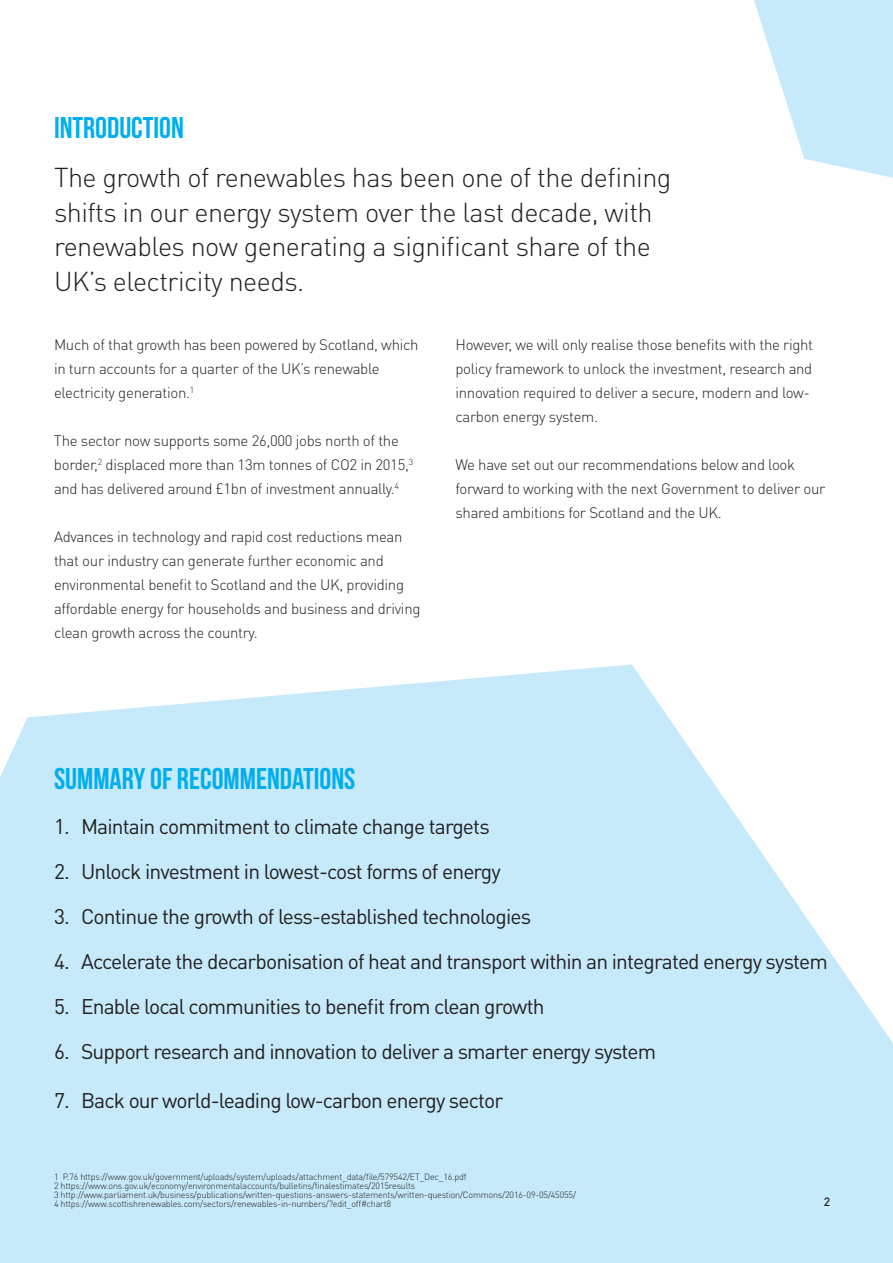
<style>
.page{position:relative;width:893px;height:1263px;background:#fff}
.page>*{position:absolute;margin:0;border:0;box-sizing:border-box;transform-origin:0 0}
.t1{font:700 30px "Bebas Neue";color:#00aeef}
.t2{font:300 27px/34.5px "DIN Pro";letter-spacing:-.02em;color:#231f20}
.t3{font:21px "DIN Pro";letter-spacing:-.04em;color:#231f20}
.t4{font:300 15px/24px "DIN Pro";letter-spacing:-.02em;color:#231f20}
.t5{font:500 12px "DIN Pro";color:#231f20}
.t6{font:300 9px/9px "DIN Pro";letter-spacing:-.02em;color:#231f20}
</style>
<div class="page">
<svg style="left:0;top:664px;width:893px;height:599px;background:#cdecfa"></svg>
<svg style="left:754px;top:0;width:139px;height:178px"></svg>
<h1 class="t1" style="left:54px;top:111px;width:131px">INTRODUCTION</h1>
<h2 class="t2" style="left:54px;top:159px;width:619px">The growth of renewables has been one of the defining shifts in our energy system over the last decade, with renewables now generating a significant share of the UK’s electricity needs.</h2>
<p class="t4" style="left:54px;top:331px;width:366px">Much of that growth has been powered by Scotland, which in turn accounts for a quarter of the UK’s renewable electricity generation.<sup>1</sup></p>
<p class="t4" style="left:54px;top:427px;width:361px">The sector now supports some 26,000 jobs north of the border,<sup>2</sup> displaced more than 13m tonnes of CO2 in 2015,<sup>3 </sup>and has delivered around £1bn of investment annually.<sup>4</sup></p>
<p class="t4" style="left:54px;top:523px;width:368px">Advances in technology and rapid cost reductions mean that our industry can generate further economic and environmental benefit to Scotland and the UK, providing affordable energy for households and business and driving clean growth across the country.</p>
<p class="t4" style="left:455px;top:331px;width:359px">However, we will only realise those benefits with the right policy framework to unlock the investment, research and innovation required to deliver a secure, modern and low&shy;carbon energy system.</p>
<p class="t4" style="left:455px;top:451px;width:371px">We have set out our recommendations below and look forward to working with the next Government to deliver our shared ambitions for Scotland and the UK.</p>
<h1 class="t1" style="left:54px;top:762px;width:303px">SUMMARY OF RECOMMENDATIONS</h1>
<h3 class="t3" style="left:54px;top:812px;width:437px">1. Maintain commitment to climate change targets</h3>
<h3 class="t3" style="left:54px;top:857px;width:448px">2. Unlock investment in lowest-cost forms of energy</h3>
<h3 class="t3" style="left:54px;top:902px;width:479px">3. Continue the growth of less-established technologies</h3>
<h3 class="t3" style="left:54px;top:947px;width:775px">4. Accelerate the decarbonisation of heat and transport within an integrated energy system</h3>
<h3 class="t3" style="left:54px;top:992px;width:492px">5. Enable local communities to benefit from clean growth</h3>
<h3 class="t3" style="left:54px;top:1037px;width:604px">6. Support research and innovation to deliver a smarter energy system</h3>
<h3 class="t3" style="left:54px;top:1086px;width:451px">7. Back our world-leading low-carbon energy sector</h3>
<p class="t6" style="left:54px;top:1171px;width:524px">1 P.76 https://www.gov.uk/government/uploads/system/uploads/attachment_data/file/579542/ET_Dec_16.pdf<br>2 https://www.ons.gov.uk/economy/environmentalaccounts/bulletins/finalestimates/2015results<br>3 http://www.parliament.uk/business/publications/written-questions-answers-statements/written-question/Commons/2016-09-05/45055/ 4 https://www.scottishrenewables.com/sectors/renewables-in-numbers/?edit_off#chart8</p>
<p class="t5" style="left:824px;top:1193px;width:8px">2</p>
</div>
